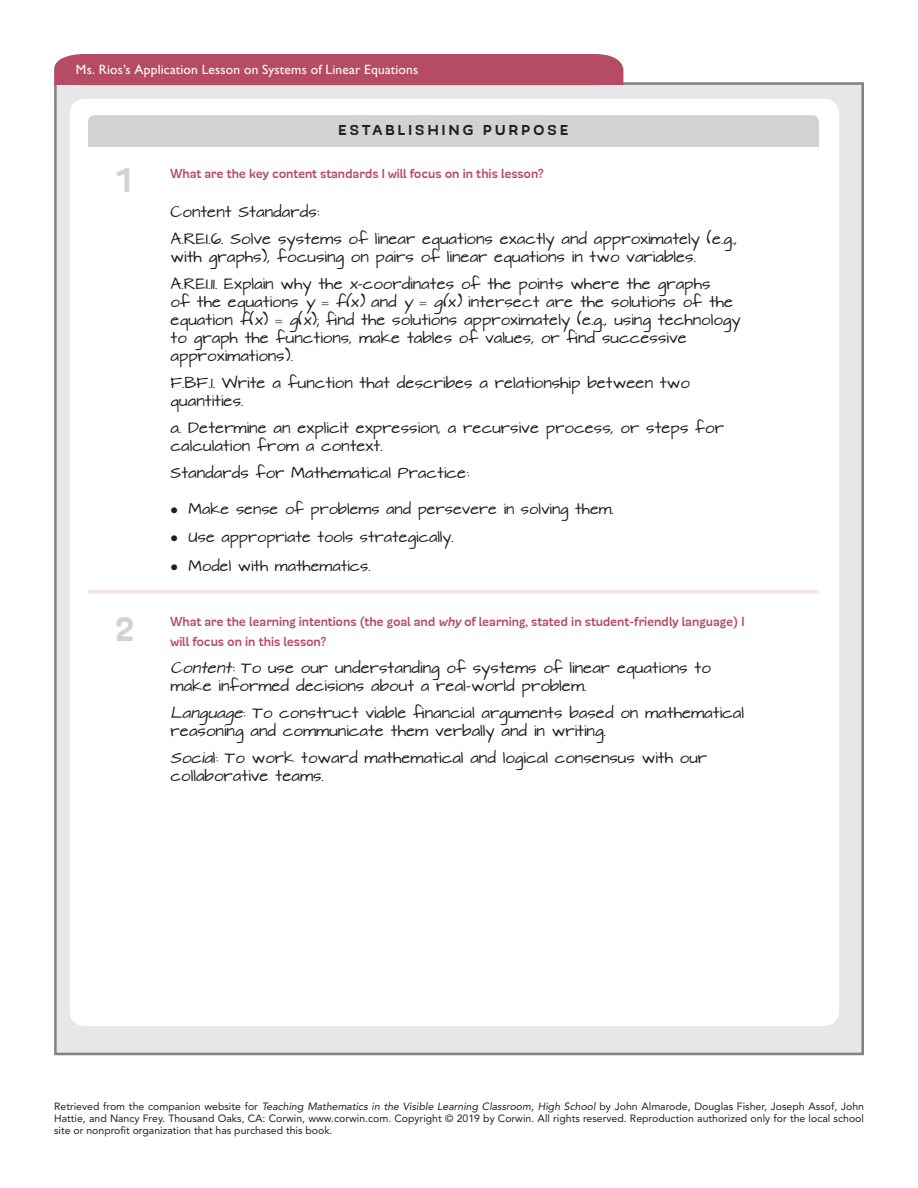
<style>
.page{position:relative;width:918px;height:1188px;background:#fff}
.page>*{position:absolute;margin:0;border:0;box-sizing:border-box;transform-origin:0 0}
.FTEXT2{font:900 39.15px "Modernica Std";color:#d1d2d4}
.FTEXT1{font:900 16.5px "Modernica Std";letter-spacing:.2em;color:#231f20}
.F_TEXT_BOLD{font:700 15px/19.5px "Modernica Std";letter-spacing:-.005em;color:#b64b64}
.FTEXT{font:13.5px/18px "Architects Daughter";color:#231f20}
.Standards_Tab{font:13.5px "Gill Sans";letter-spacing:.015em;color:#fff}
.t1{font:13.2px "Architects Daughter";color:#231f20}
.FSN_1{font:10.5px/12px "Avenir LT Std";color:#231f20;text-align:justify}
.s1{font-style:italic}
</style>
<div class="page">
<div style="left:54px;top:82px;width:810px;height:973px;background:#e6e7e9;border:3px solid #808285"></div>
<div style="left:54px;top:54px;width:569px;height:31px;background:#b64b64"></div>
<div style="left:70px;top:99px;width:769px;height:927px;background:#fff;border-radius:15px"></div>
<div style="left:88px;top:115px;width:731px;height:32px;background:#d1d2d4"></div>
<hr style="left:88px;top:590px;width:74px;height:4px;background:#f9e3e6">
<hr style="left:162px;top:590px;width:657px;height:4px;background:#f9e3e6">
<p class="Standards_Tab" style="left:76px;top:62px;width:344px">Ms. Rios’s Application Lesson on Systems of Linear Equations</p>
<p class="FTEXT1" style="left:339px;top:123px;width:231px">ESTABLISHING PURPOSE</p>
<p class="FTEXT2" style="left:117px;top:162px;width:17px">1</p>
<p class="F_TEXT_BOLD" style="left:171px;top:164px;width:375px">What are the key content standards I will focus on in this lesson?</p>
<p class="FTEXT" style="left:171px;top:203px;width:151px">Content Standards:</p>
<p class="FTEXT" style="left:171px;top:230px;width:568px">A.REI.6. Solve systems of linear equations exactly and approximately (e.g., with graphs), focusing on pairs of linear equations in two variables.</p>
<p class="FTEXT" style="left:171px;top:275px;width:564px">A.REI.11. Explain why the <span class="s1">x</span>-coordinates of the points where the graphs of the equations <span class="s1">y f(x)</span> and <span class="s1">y g(x)</span> intersect are the solutions of the equation <span class="s1">f</span>(<span class="s1">x</span>)</p>
<p class="FTEXT" style="left:171px;top:311px;width:572px;text-indent:119px"><span class="s1">g</span>(<span class="s1">x</span>); find the solutions approximately (e.g., using technology to graph the functions, make tables of values, or find successive approximations).</p>
<p class="FTEXT" style="left:171px;top:374px;width:521px">F.BF.1. Write a function that describes a relationship between two quantities.</p>
<p class="FTEXT" style="left:171px;top:419px;width:555px">a. Determine an explicit expression, a recursive process, or steps for calculation from a context.</p>
<p class="FTEXT" style="left:171px;top:464px;width:300px">Standards for Mathematical Practice:</p>
<p class="t1" style="left:189px;top:502px;width:427px">Make sense of problems and persevere in solving them.</p>
<p class="t1" style="left:189px;top:530px;width:267px">Use appropriate tools strategically.</p>
<p class="t1" style="left:189px;top:559px;width:184px">Model with mathematics.</p>
<p class="FTEXT2" style="left:115px;top:611px;width:22px">2</p>
<p class="F_TEXT_BOLD" style="left:171px;top:612px;width:576px">What are the learning intentions (the goal and <span class="s1">why</span> of learning, stated in student-friendly language) I will focus on in this lesson?</p>
<p class="FTEXT" style="left:171px;top:659px;width:542px"><span class="s1">Content:</span> To use our understanding of systems of linear equations to make informed decisions about a real-world problem.</p>
<p class="FTEXT" style="left:171px;top:704px;width:575px"><span class="s1">Language</span>: To construct viable financial arguments based on mathematical reasoning and communicate them verbally and in writing.</p>
<p class="FTEXT" style="left:171px;top:749px;width:538px"><span class="s1">Socia</span>l: To work toward mathematical and logical consensus with our collaborative teams.</p>
<p class="FSN_1" style="left:54px;top:1100px;width:811px">Retrieved from the companion website for <span class="s1">Teaching Mathematics in the Visible Learning Classroom, High School</span> by John Almarode, Douglas Fisher, Joseph Assof, John Hattie, and Nancy Frey. Thousand Oaks, CA: Corwin, www.corwin.com. Copyright © 2019 by Corwin. All rights reserved. Reproduction authorized only for the local school site or nonprofit organization that has purchased this book.</p>
</div>
